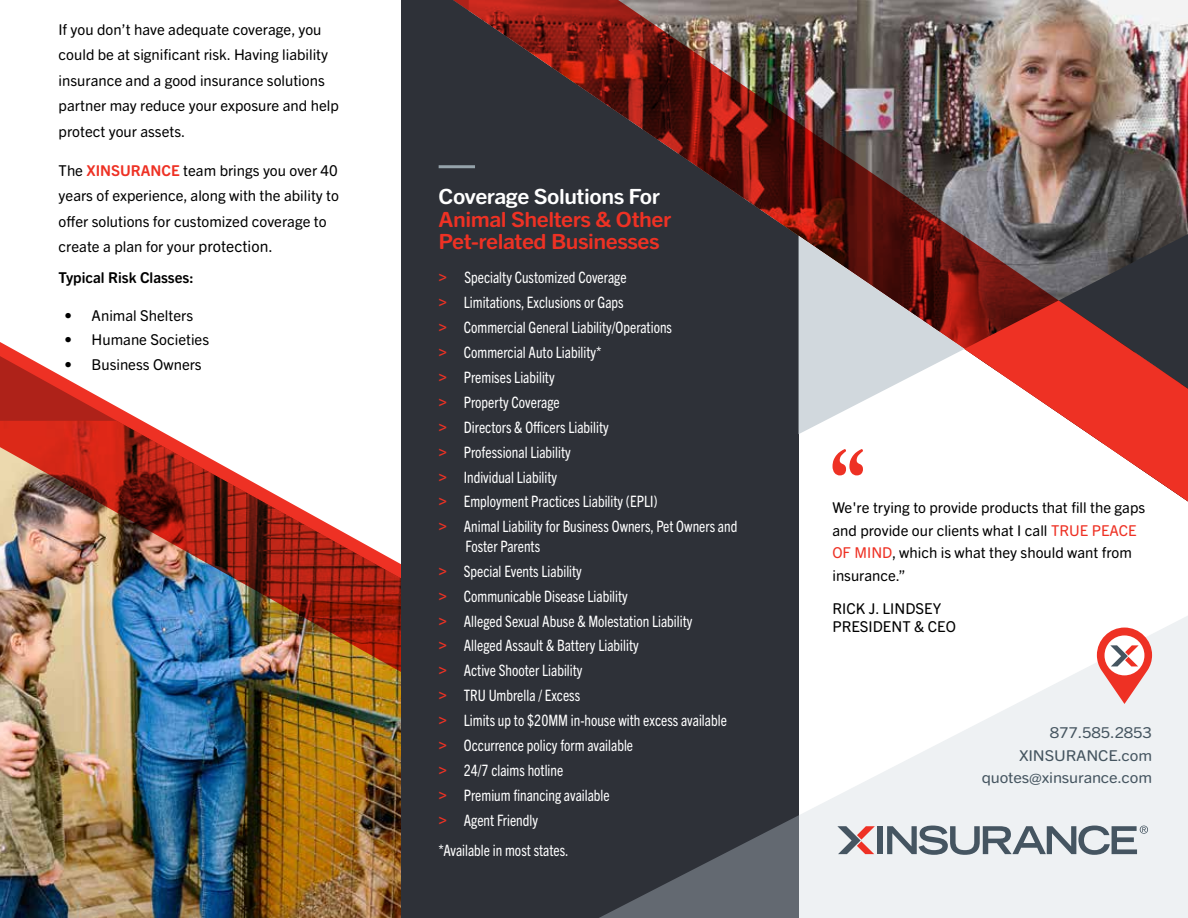
<style>
.page{position:relative;width:1188px;height:918px;background:#fff}
.page>*{position:absolute;margin:0;border:0;box-sizing:border-box;transform-origin:0 0}
.t1{font:700 21px/22.5px "Trade Gothic Next SR Pro";letter-spacing:-.02em;color:#ee3124;scale:1.1 1}
.t2{font:700 21px "Trade Gothic Next SR Pro";letter-spacing:-.02em;color:#fff;scale:1.1 1}
.t3{font:condensed 15.75px/24.9px "Trade Gothic Next SR Pro";color:#fff;scale:.94 1}
.t4{font:15px/25.5px "Trade Gothic Next SR Pro";color:#000}
.t5{font:15px/22.5px "Trade Gothic Next SR Pro";letter-spacing:-.01em;color:#455560;text-align:right;scale:1.1 1}
.t6{font:700 15px "Trade Gothic Next SR Pro";color:#000}
.s1{font-weight:700;color:#ee3124}
.s2{font-size:15.75px}
.s3{font-family:"Arial";font-stretch:normal;color:#ee3124}
.s4{color:#ee3124}
</style>
<div class="page">
<svg style="left:0;top:349px;width:143px;height:72px"></svg>
<img style="left:0;top:421px;width:401px;height:497px">
<div style="left:401px;top:0;width:398px;height:918px;background:#2e3138"></div>
<img style="left:438px;top:0;width:750px;height:476px">
<svg style="left:964px;top:301px;width:224px;height:201px"></svg>
<svg style="left:799px;top:236px;width:166px;height:198px"></svg>
<svg style="left:833px;top:449px;width:30px;height:26px"></svg>
<svg style="left:599px;top:616px;width:589px;height:302px"></svg>
<svg style="left:1097px;top:628px;width:55px;height:76px"></svg>
<svg style="left:837px;top:826px;width:38px;height:28px"></svg>
<div style="left:877px;top:826px;width:5px;height:28px;background:#455561"></div>
<svg style="left:887px;top:826px;width:261px;height:29px;background:#a4adb3"></svg>
<hr style="left:439px;top:165px;width:36px;height:3px;background:#95a3ab">
<p class="t4" style="left:59px;top:15px;width:282px">If you don’t have adequate coverage, you could be at significant risk. Having liability insurance and a good insurance solutions partner may reduce your exposure and help protect your assets.</p>
<p class="t4" style="left:59px;top:156px;width:282px">The <span class="s1">XINSURANCE</span> team brings you over 40 years of experience, along with the ability to offer solutions for customized coverage to create a plan for your <span class="s2">protection.</span></p>
<p class="t6" style="left:59px;top:268px;width:136px">Typical Risk Classes:</p>
<p class="t4" style="left:65px;top:302px;width:130px">• Animal Shelters</p>
<p class="t4" style="left:65px;top:326px;width:146px">• Humane Societies</p>
<p class="t4" style="left:65px;top:350px;width:139px">• Business Owners</p>
<h1 class="t2" style="left:439px;top:182px;width:203px">Coverage Solutions For</h1>
<h1 class="t1" style="left:439px;top:206px;width:213px">Animal Shelters &amp; Other<br>Pet-related Businesses</h1>
<p class="t3" style="left:439px;top:264px;width:319px"><span class="s3">&gt;</span> Specialty Customized Coverage<br><span class="s3">&gt;</span> Limitations, Exclusions or Gaps<br><span class="s3">&gt;</span> Commercial General Liability/Operations<br><span class="s3">&gt;</span> Commercial Auto Liability*<br><span class="s3">&gt;</span> Premises Liability<br><span class="s3">&gt;</span> Property Coverage<br><span class="s3">&gt;</span> Directors &amp; Officers Liability<br><span class="s3">&gt;</span> Professional Liability<br><span class="s3">&gt;</span> Individual Liability<br><span class="s3">&gt;</span> Employment Practices Liability (EPLI)<br><span class="s3">&gt;</span> Animal Liability for Business Owners, Pet Owners and</p>
<p class="t3" style="left:439px;top:533px;width:308px;text-indent:27px">Foster Parents<br><span class="s3">&gt;</span> Special Events Liability<br><span class="s3">&gt;</span> Communicable Disease Liability<br><span class="s3">&gt;</span> Alleged Sexual Abuse &amp; Molestation Liability<br><span class="s3">&gt;</span> Alleged Assault &amp; Battery Liability<br><span class="s3">&gt;</span> Active Shooter Liability<br><span class="s3">&gt;</span> TRU Umbrella / Excess<br><span class="s3">&gt;</span> Limits up to $20MM in-house with excess available <span class="s3">&gt;</span> Occurrence policy form available<br><span class="s3">&gt;</span> 24/7 claims hotline<br><span class="s3">&gt;</span> Premium financing available<br><span class="s3">&gt;</span> Agent Friendly</p>
<p class="t3" style="left:439px;top:837px;width:140px">*Available in most states.</p>
<p class="t4" style="left:832px;top:496px;width:314px;line-height:22.5px">We're trying to provide products that fill the gaps and provide our clients what I call <span class="s4">TRUE PEACE OF MIND</span>, which is what they should want from insurance.”</p>
<p class="t4" style="left:832px;top:599px;width:125px;line-height:18px">RICK J. LINDSEY<br>PRESIDENT &amp; CEO</p>
<p class="t5" style="left:982px;top:721px;width:156px">877.585.2853<br>XINSURANCE.com quotes@xinsurance.com</p>
</div>
